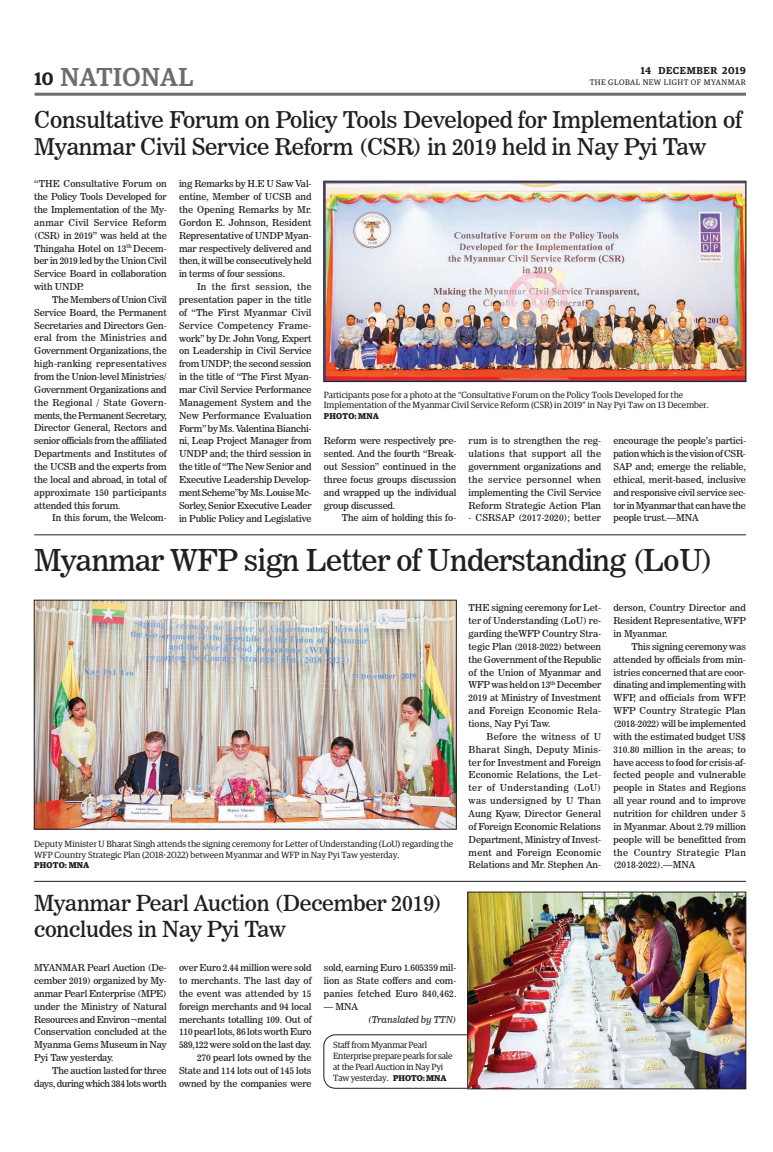
<style>
.page{position:relative;width:773px;height:1152px;background:#fff}
.page>*{position:absolute;margin:0;border:0;box-sizing:border-box;transform-origin:0 0}
.t1{font:30px "News 706 BT Roman C";letter-spacing:-.02em;color:#231f20}
.t2{font:500 26px "Guardian Egyp";letter-spacing:.02em;color:#6c6d70}
.t3{font:23px/27.6px "News 706 BT Roman C";letter-spacing:-.01em;color:#231f20}
.t4{font:22px/26.4px "News 706 BT Roman C";letter-spacing:-.01em;color:#231f20}
.t5{font:600 18px "Guardian Egyp";color:#231f20}
.t6{font:600 10px "Guardian Egyp";letter-spacing:.06em;color:#231f20}
.t7{font:9.5px/12.9px "News 706 BT Roman C";letter-spacing:-.01em;color:#231f20;text-align:justify}
.t8{font:9.5px/12.9px "News 706 BT Roman C";letter-spacing:-.03em;color:#231f20;text-align:right}
.t9{font:9.5px "News 706 BT Roman C";letter-spacing:.015em;color:#231f20}
.t10{font:9.5px "News 706 BT Italic C";letter-spacing:-.01em;color:#231f20}
.t11{font:9px/10.8px "Guardian Egyp";color:#231f20}
.t12{font:9px/10.8px "Guardian Egyp";letter-spacing:-.02em;color:#231f20}
.t13{font:700 8.5px "Guardian Egyp";letter-spacing:.02em;color:#231f20}
.t14{font:8px "Guardian Egyp";letter-spacing:.06em;color:#231f20}
.s1{font-weight:700;font-size:8.5px}
</style>
<div class="page">
<hr style="left:35px;top:93px;width:711px;height:3px;background:#6c6d70">
<div style="left:323px;top:1034px;width:218px;height:55px;border:1px solid #231f20;border-radius:12px"></div>
<img style="left:36px;top:602px;width:418px;height:225px">
<img style="left:325px;top:183px;width:419px;height:197px">
<div style="left:323px;top:181px;width:423px;height:201px;border:1px solid #231f20"></div>
<hr style="left:34px;top:534px;width:712px;height:1px;background:#231f20">
<hr style="left:34px;top:881px;width:712px;height:1px;background:#231f20">
<img style="left:469px;top:894px;width:275px;height:193px">
<div style="left:467px;top:892px;width:279px;height:197px;border:1px solid #231f20"></div>
<p class="t6" style="left:640px;top:63px;width:107px">14 DECEMBER 2019</p>
<h2 class="t2" style="left:61px;top:59px;width:134px">NATIONAL</h2>
<p class="t14" style="left:589px;top:77px;width:158px">THE GLOBAL NEW LIGHT OF MYANMAR</p>
<h3 class="t5" style="left:35px;top:65px;width:21px">10</h3>
<h3 class="t3" style="left:34px;top:106px;width:709px">Consultative Forum on Policy Tools Developed for Implementation of<br>Myanmar Civil Service Reform (CSR) in 2019 held in Nay Pyi Taw</h3>
<p class="t7" style="left:34px;top:177px;width:134px">“THE Consultative Forum on the Policy Tools Developed for the Implementation of the My&shy;anmar Civil Service Reform (CSR) in 2019” was held at the Thingaha Hotel on 13<sup>th</sup> Decem&shy;ber in 2019 led by the Union Civil Service Board in collaboration with UNDP.</p>
<p class="t7" style="left:34px;top:293px;width:134px;text-indent:18px">The Members of Union Civil Service Board, the Permanent Secretaries and Directors Gen&shy;eral from the Ministries and Government Organizations, the high-ranking representatives from the Union-level Ministries/ Government Organizations and the Regional / State Govern&shy;ments, the Permanent Secretary, Director General, Rectors and senior officials from the affiliated Departments and Institutes of the UCSB and the experts from the local and abroad, in total of approximate 150 participants attended this forum.</p>
<p class="t7" style="left:52px;top:512px;width:116px">In this forum, the Welcom-</p>
<p class="t7" style="left:179px;top:177px;width:134px">ing Remarks by H.E U Saw Val&shy;entine, Member of UCSB and the Opening Remarks by Mr.<br>Gordon E. Johnson, Resident Representative of UNDP Myan&shy;mar respectively delivered and then, it will be consecutively held in terms of four sessions.</p>
<p class="t7" style="left:179px;top:280px;width:134px;text-indent:18px">In the first session, the presentation paper in the title of “The First Myanmar Civil Service Competency Frame&shy;work” by Dr. John Vong, Expert on Leadership in Civil Service from UNDP; the second session in the title of “The First Myan&shy;mar Civil Service Performance Management System and the New Performance Evaluation Form” by Ms. Valentina Bianchi&shy;ni, Leap Project Manager from UNDP and; the third session in the title of “The New Senior and Executive Leadership Develop&shy;ment Scheme”by Ms. Louise Mc-Sorley, Senior Executive Leader in Public Policy and Legislative</p>
<p class="t11" style="left:324px;top:389px;width:386px">Participants pose for a photo at the “Consultative Forum on the Policy Tools Developed for the<br>Implementation of the Myanmar Civil Service Reform (CSR) in 2019” in Nay Pyi Taw on 13 December.</p>
<p class="t13" style="left:324px;top:409px;width:57px">PHOTO: MNA</p>
<p class="t7" style="left:324px;top:434px;width:134px">Reform were respectively pre&shy;sented. And the fourth “Break&shy;out Session” continued in the three focus groups discussion and wrapped up the individual group discussed.</p>
<p class="t7" style="left:342px;top:511px;width:116px">The aim of holding this fo-</p>
<p class="t7" style="left:468px;top:434px;width:134px">rum is to strengthen the reg&shy;ulations that support all the government organizations and the service personnel when implementing the Civil Service Reform Strategic Action Plan</p>
<p class="t9" style="left:468px;top:512px;width:134px">- CSRSAP (2017-2020); better</p>
<p class="t7" style="left:613px;top:434px;width:134px">encourage the people’s partici&shy;pation which is the vision of CSR-SAP and; emerge the reliable, ethical, merit-based, inclusive and responsive civil service sec&shy;tor in Myanmar that can have the people trust.—MNA</p>
<h1 class="t1" style="left:34px;top:542px;width:680px">Myanmar WFP sign Letter of Understanding (LoU)</h1>
<p class="t11" style="left:34px;top:838px;width:420px">Deputy Minister U Bharat Singh attends the signing ceremony for Letter of Understanding (LoU) regarding the<br>WFP Country Strategic Plan (2018-2022) between Myanmar and WFP in Nay Pyi Taw yesterday.</p>
<p class="t13" style="left:34px;top:858px;width:57px">PHOTO: MNA</p>
<h3 class="t4" style="left:34px;top:890px;width:409px">Myanmar Pearl Auction (December 2019) concludes in Nay Pyi Taw</h3>
<p class="t7" style="left:324px;top:961px;width:134px">sold, earning Euro 1.605359 mil&shy;lion as State coffers and com&shy;panies fetched Euro 840,462.</p>
<p class="t7" style="left:324px;top:1000px;width:36px">— MNA</p>
<p class="t10" style="left:368px;top:1013px;width:90px">(Translated by TTN)</p>
<p class="t7" style="left:34px;top:961px;width:134px">MYANMAR Pearl Auction (De&shy;cember 2019) organized by My&shy;anmar Pearl Enterprise (MPE) under the Ministry of Natural Resources and Environ¬mental Conservation concluded at the Myanma Gems Museum in Nay Pyi Taw yesterday.</p>
<p class="t8" style="left:34px;top:1064px;width:134px">The auction lasted for three days, during which 384 lots worth</p>
<p class="t7" style="left:179px;top:961px;width:134px;text-align:right">over Euro 2.44 million were sold to merchants. The last day of the event was attended by 15 foreign merchants and 94 local merchants totalling 109. Out of<br>110 pearl lots, 86 lots worth Euro<br>589,122 were sold on the last day.<br>270 pearl lots owned by the<br>State and 114 lots out of 145 lots owned by the companies were</p>
<p class="t12" style="left:333px;top:1039px;width:121px">Staff from Myanmar Pearl<br>Enterprise prepare pearls for sale at the Pearl Auction in Nay Pyi<br>Taw yesterday. <span class="s1">PHOTO: MNA</span></p>
<p class="t7" style="left:468px;top:601px;width:134px">THE signing ceremony for Let&shy;ter of Understanding (LoU) re&shy;garding theWFP Country Stra&shy;tegic Plan (2018-2022) between the Government of the Republic of the Union of Myanmar and WFP was held on 13<sup>th</sup> December 2019 at Ministry of Investment and Foreign Economic Rela&shy;tions, Nay Pyi Taw.</p>
<p class="t7" style="left:468px;top:730px;width:134px;text-indent:18px">Before the witness of U Bharat Singh, Deputy Minis&shy;ter for Investment and Foreign Economic Relations, the Let&shy;ter of Understanding (LoU) was undersigned by U Than Aung Kyaw, Director General of Foreign Economic Relations Department, Ministry of Invest&shy;ment and Foreign Economic Relations and Mr. Stephen An-</p>
<p class="t7" style="left:613px;top:601px;width:134px">derson, Country Director and Resident Representative, WFP in Myanmar.</p>
<p class="t7" style="left:613px;top:640px;width:134px;text-indent:18px">This signing ceremony was attended by officials from min&shy;istries concerned that are coor&shy;dinating and implementing with WFP, and officials from WFP.<br>WFP Country Strategic Plan (2018-2022) will be implemented with the estimated budget US$ 310.80 million in the areas; to have access to food for crisis-af&shy;fected people and vulnerable people in States and Regions all year round and to improve nutrition for children under 5 in Myanmar. About 2.79 million people will be benefitted from the Country Strategic Plan (2018-2022).—MNA</p>
</div>
